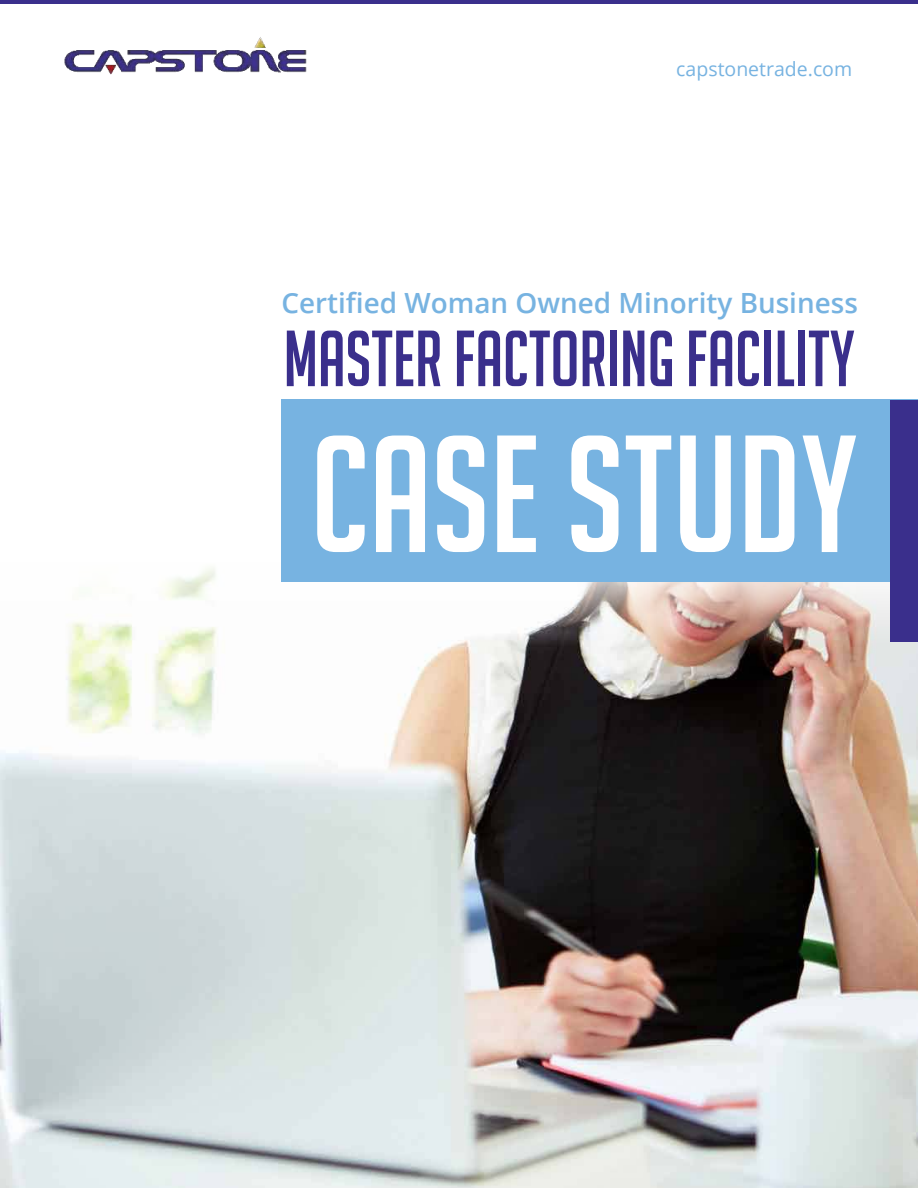
<style>
.page{position:relative;width:918px;height:1188px;background:#fff}
.page>*{position:absolute;margin:0;border:0;box-sizing:border-box;transform-origin:0 0}
.t1{font:162.3px "Big Noodle Titling";color:#fff}
.t2{font:77.4px "Big Noodle Titling";color:#3a2f8c;scale:.93 1}
.t3{font:600 27.9px "Open Sans";color:#77b3e1}
.t4{font:19.5px "Open Sans";color:#77b3e1}
</style>
<div class="page">
<img style="left:0;top:646px;width:918px;height:542px">
<img style="left:69px;top:560px;width:849px;height:86px">
<div style="left:282px;top:400px;width:636px;height:182px;background:#77b3e1"></div>
<div style="left:891px;top:400px;width:27px;height:242px;background:#3a2f8c"></div>
<img style="left:64px;top:37px;width:243px;height:38px">
<hr style="left:0;top:0;width:918px;height:3px;background:#3a2f8c">
<p class="t4" style="left:676px;top:61px;width:177px">capstonetrade.com</p>
<p class="t3" style="left:281px;top:284px;width:578px">Certified Woman Owned Minority Business</p>
<h2 class="t2" style="left:284px;top:314px;width:616px">MASTER FACTORING FACILITY</h2>
<h1 class="t1" style="left:311px;top:401px;width:549px">CASE STUDY</h1>
</div>
